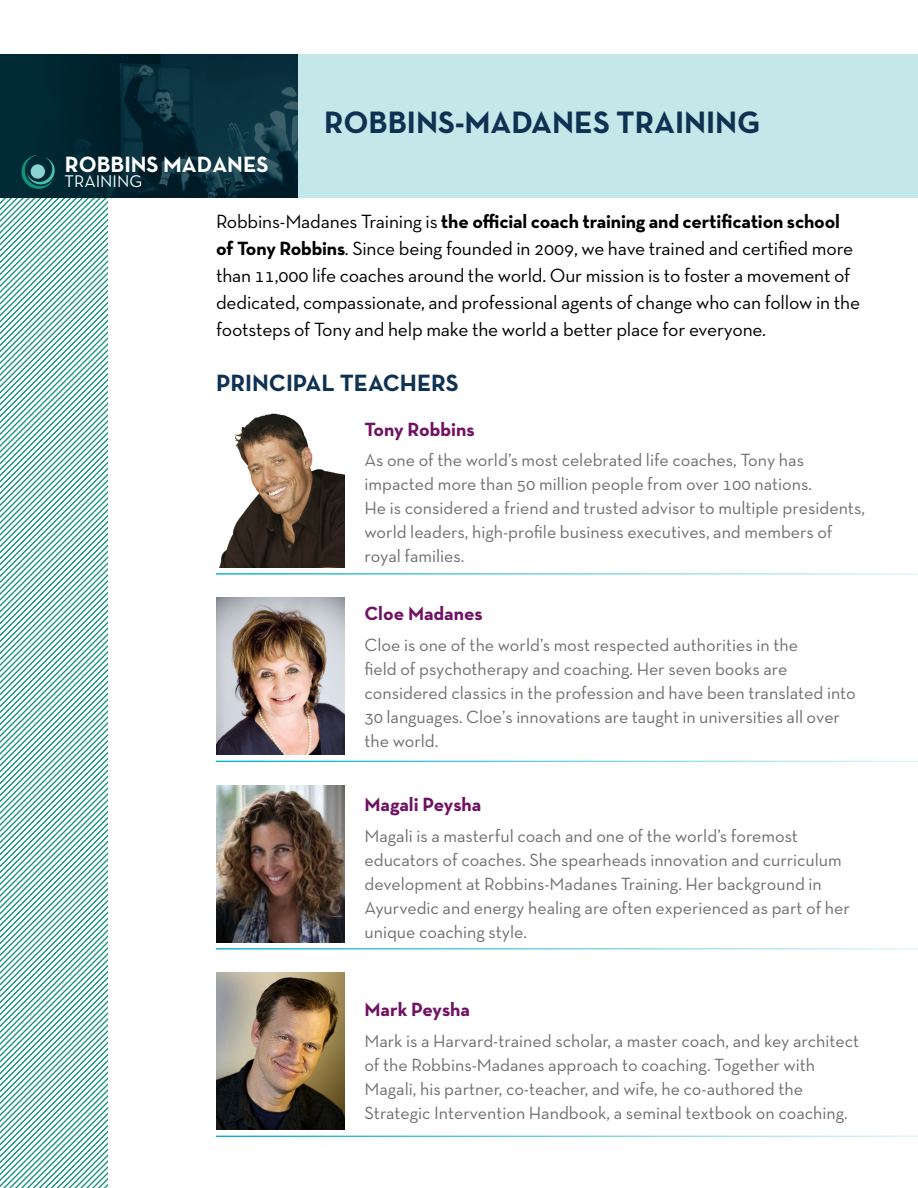
<style>
.page{position:relative;width:918px;height:1188px;background:#fff}
.page>*{position:absolute;margin:0;border:0;box-sizing:border-box;transform-origin:0 0}
.t1{font:700 31.5px "Neutra Text TF";color:#0f3252}
.t2{font:700 24px "Neutra Text TF";color:#0f3252}
.t3{font:700 22.5px "Neutra Text TF";color:#fff}
.t4{font:19.5px/27px "Neutra Text TF";letter-spacing:-.01em;color:#000}
.t5{font:700 19.5px "Neutra Text TF";color:#701263}
.t6{font:18px/24px "Neutra Text TF";color:#706f6f}
.t7{font:17.25px "Neutra Text TF";color:#fff}
.s1{font-weight:700}
</style>
<div class="page">
<div style="left:293px;top:54px;width:625px;height:144px;background:#c4e8e9"></div>
<img style="left:0;top:54px;width:297px;height:144px">
<img style="left:219px;top:413px;width:126px;height:154px">
<img style="left:216px;top:785px;width:129px;height:157px">
<img style="left:216px;top:598px;width:129px;height:157px">
<img style="left:216px;top:973px;width:129px;height:156px">
<hr style="left:216px;top:573px;width:702px;height:2px;background:#00aed0">
<hr style="left:216px;top:948px;width:702px;height:2px;background:#00aed0">
<hr style="left:216px;top:761px;width:702px;height:1px;background:#00aed0">
<hr style="left:216px;top:1136px;width:702px;height:1px;background:#00aed0">
<svg style="left:0;top:155px;width:108px;height:1033px"></svg>
<p class="t3" style="left:65px;top:150px;width:205px">ROBBINS MADANES</p>
<p class="t7" style="left:65px;top:171px;width:79px">TRAINING</p>
<h1 class="t1" style="left:324px;top:103px;width:438px">ROBBINS-MADANES TRAINING</h1>
<p class="t4" style="left:216px;top:207px;width:646px">Robbins-Madanes Training is <span class="s1">the official coach training and certification school of Tony Robbins</span>. Since being founded in 2009, we have trained and certified more than 11,000 life coaches around the world. Our mission is to foster a movement of dedicated, compassionate, and professional agents of change who can follow in the footsteps of Tony and help make the world a better place for everyone.</p>
<h2 class="t2" style="left:216px;top:368px;width:244px">PRINCIPAL TEACHERS</h2>
<p class="t5" style="left:364px;top:417px;width:112px">Tony Robbins</p>
<p class="t6" style="left:364px;top:448px;width:449px">As one of the world’s most celebrated life coaches, Tony has impacted more than 50 million people from over 100 nations.</p>
<p class="t6" style="left:364px;top:520px;width:470px">world leaders, high-profile business executives, and members of royal families.</p>
<p class="t5" style="left:364px;top:601px;width:120px">Cloe Madanes</p>
<p class="t6" style="left:364px;top:632px;width:493px">Cloe is one of the world’s most respected authorities in the<br>field of psychotherapy and coaching. Her seven books are considered classics in the profession and have been translated into</p>
<p class="t6" style="left:365px;top:728px;width:76px">the world.</p>
<p class="t6" style="left:364px;top:496px;width:502px">He is considered a friend and trusted advisor to multiple presidents,</p>
<p class="t6" style="left:364px;top:704px;width:477px">30 languages. Cloe’s innovations are taught in universities all over</p>
<p class="t5" style="left:364px;top:793px;width:118px">Magali Peysha</p>
<p class="t6" style="left:364px;top:824px;width:487px">Magali is a masterful coach and one of the world’s foremost educators of coaches. She spearheads innovation and curriculum development at Robbins-Madanes Training. Her background in Ayurvedic and energy healing are often experienced as part of her unique coaching style.</p>
<p class="t5" style="left:364px;top:997px;width:107px">Mark Peysha</p>
<p class="t6" style="left:364px;top:1028px;width:496px">Mark is a Harvard-trained scholar, a master coach, and key architect of the Robbins-Madanes approach to coaching. Together with Magali, his partner, co-teacher, and wife, he co-authored the Strategic Intervention Handbook, a seminal textbook on coaching.</p>
</div>
